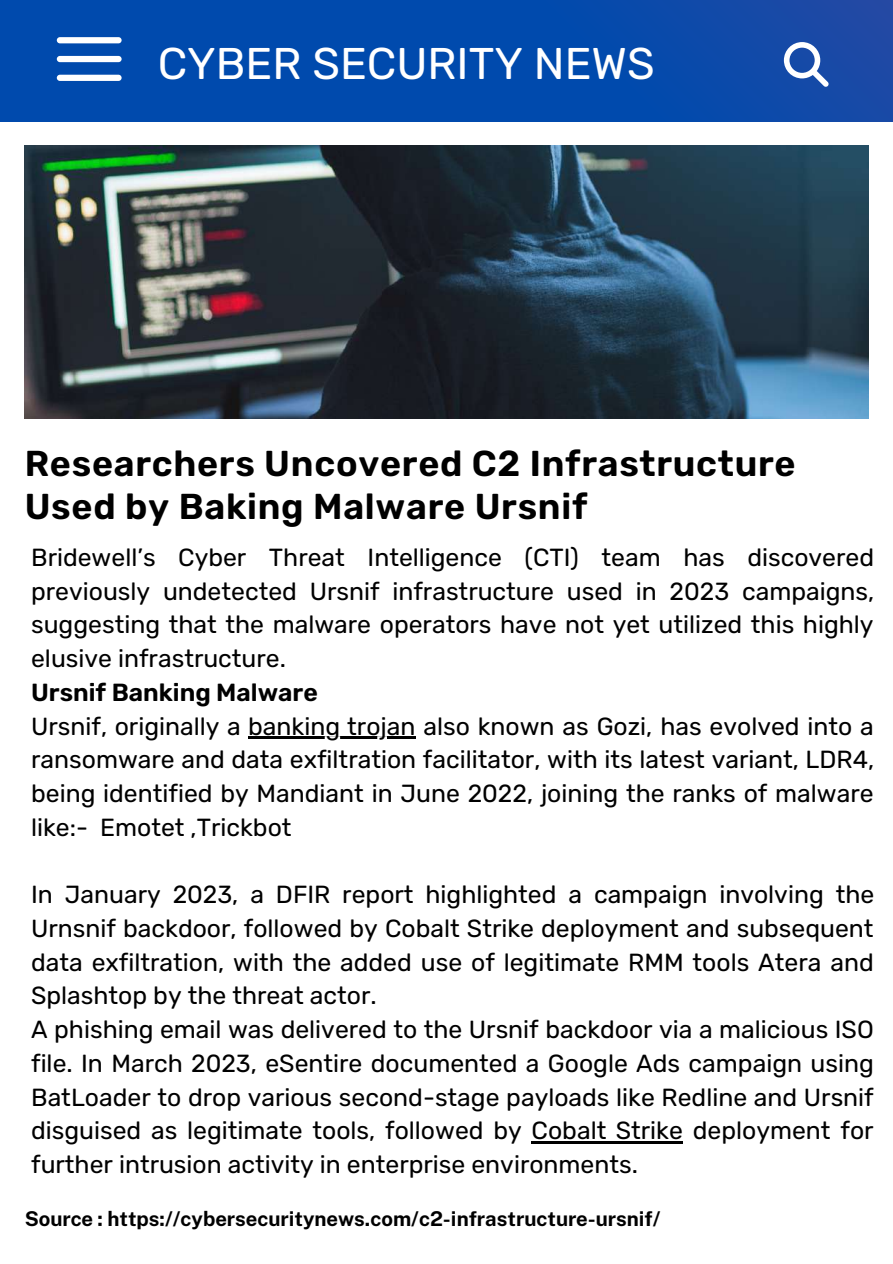
<style>
.page{position:relative;width:893px;height:1264px;background:#fff}
.page>*{position:absolute;margin:0;border:0;box-sizing:border-box;transform-origin:0 0}
.t1{font:44.4px "Rubik";color:#fff}
.t2{font:600 36px/42.8px "Rubik";letter-spacing:.02em;color:#000}
.t3{font:24.75px/33.8px "Rubik";color:#000;text-align:justify}
.t4{font:600 24.75px "Rubik";color:#000}
.t5{font:700 20.4px "Public Sans";color:#000}
</style>
<div class="page">
<img style="left:25px;top:145px;width:843px;height:273px">
<div style="left:0;top:0;width:892px;height:121px;background:linear-gradient(to right,#004baf,#114aa8)"></div>
<div style="left:57px;top:37px;width:65px;height:6px;background:#fff;border-radius:3px"></div>
<div style="left:57px;top:56px;width:65px;height:6px;background:#fff;border-radius:3px"></div>
<div style="left:57px;top:75px;width:65px;height:6px;background:#fff;border-radius:3px"></div>
<svg style="left:783px;top:42px;width:45px;height:45px"></svg>
<hr style="left:248px;top:736px;width:167px;height:3px;background:#000">
<hr style="left:531px;top:1141px;width:151px;height:2px;background:#000">
<h1 class="t1" style="left:158px;top:37px;width:498px">CYBER SECURITY NEWS</h1>
<h2 class="t2" style="left:25px;top:443px;width:772px">Researchers Uncovered C2 Infrastructure<br>Used by Baking Malware Ursnif</h2>
<p class="t3" style="left:31px;top:540px;width:844px">Bridewell’s Cyber Threat Intelligence (CTI) team has discovered previously undetected Ursnif infrastructure used in 2023 campaigns, suggesting that the malware operators have not yet utilized this highly elusive infrastructure.</p>
<p class="t4" style="left:31px;top:677px;width:288px">Ursnif Banking Malware</p>
<p class="t3" style="left:31px;top:709px;width:844px">Ursnif, originally a banking trojan also known as Gozi, has evolved into a ransomware and data exfiltration facilitator, with its latest variant, LDR4, being identified by Mandiant in June 2022, joining the ranks of malware like:- Emotet ,Trickbot</p>
<p class="t3" style="left:31px;top:877px;width:844px;text-align:left">In January 2023, a DFIR report highlighted a campaign involving the Urnsnif backdoor, followed by Cobalt Strike deployment and subsequent data exfiltration, with the added use of legitimate RMM tools Atera and Splashtop by the threat actor.<br>A phishing email was delivered to the Ursnif backdoor via a malicious ISO file. In March 2023, eSentire documented a Google Ads campaign using BatLoader to drop various second-stage payloads like Redline and Ursnif disguised as legitimate tools, followed by Cobalt Strike deployment for further intrusion activity in enterprise environments.</p>
<p class="t5" style="left:25px;top:1206px;width:637px">Source : https://cybersecuritynews.com/c2-infrastructure-ursnif/</p>
</div>
